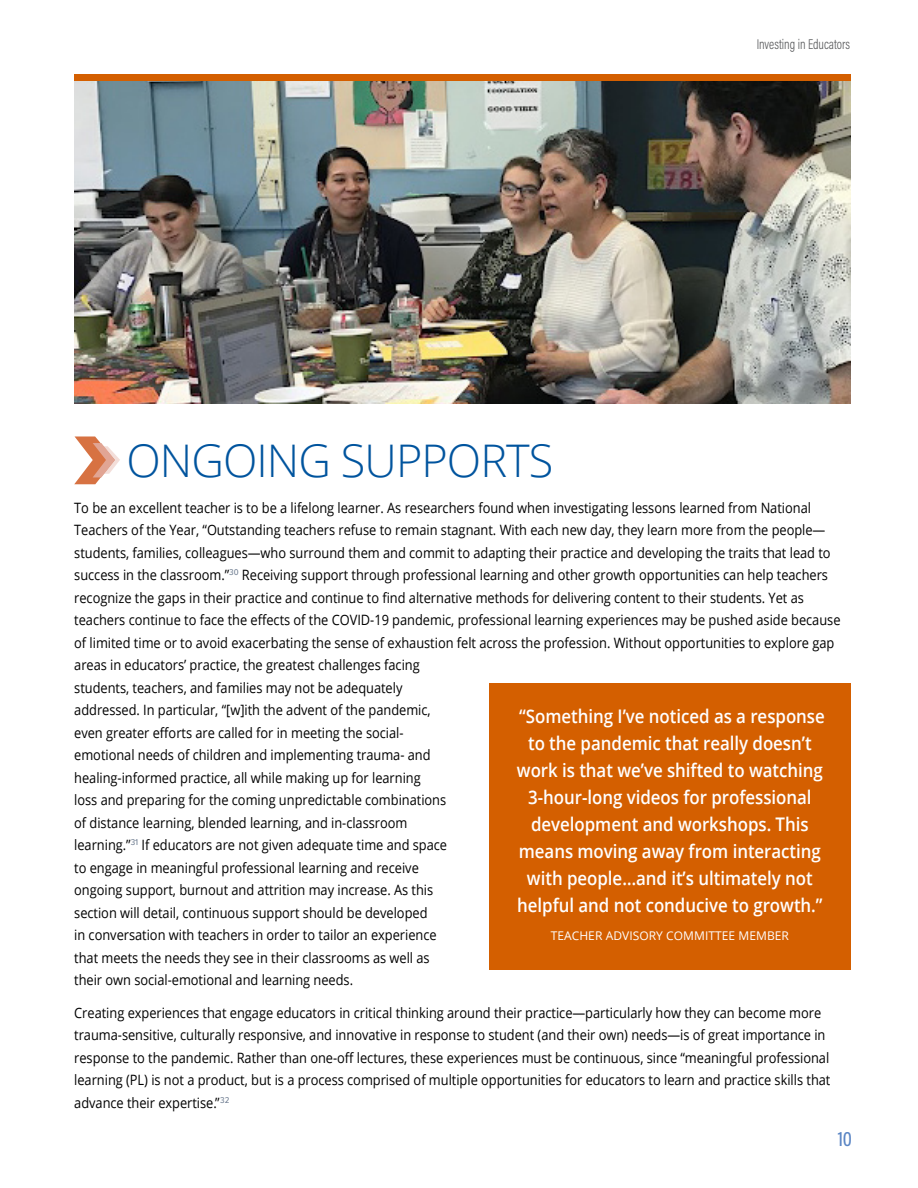
<style>
.page{position:relative;width:918px;height:1188px;background:#fff}
.page>*{position:absolute;margin:0;border:0;box-sizing:border-box;transform-origin:0 0}
.t1{font:300 45px "Open Sans";letter-spacing:-.02em;color:#00549e}
.t2{font:500 21px "Acumin Pro Cond";color:#5a85c4}
.t3{font:600 18.75px/27px "Open Sans";color:#fff;text-align:center;scale:.9 1}
.t4{font:14.25px/22.5px "Open Sans";color:#000;scale:.9 1}
.t5{font:300 14.25px "Acumin Pro Cond";color:#58595b;scale:.9 1}
.t6{font:12px "Open Sans";letter-spacing:.005em;color:#fff}
</style>
<div class="page">
<svg style="left:74px;top:436px;width:46px;height:48px"></svg>
<div style="left:489px;top:683px;width:361px;height:287px;background:#d45f00"></div>
<img style="left:74px;top:80px;width:776px;height:324px">
<div style="left:74px;top:74px;width:776px;height:6px;background:#d45f00"></div>
<p class="t5" style="left:757px;top:35px;width:105px">Investing in Educators</p>
<h1 class="t1" style="left:126px;top:430px;width:428px">ONGOING SUPPORTS</h1>
<p class="t4" style="left:74px;top:496px;width:853px">To be an excellent teacher is to be a lifelong learner. As researchers found when investigating lessons learned from National Teachers of the Year, “Outstanding teachers refuse to remain stagnant. With each new day, they learn more from the people— students, families, colleagues—who surround them and commit to adapting their practice and developing the traits that lead to success in the classroom.”<sup>30</sup> Receiving support through professional learning and other growth opportunities can help teachers recognize the gaps in their practice and continue to find alternative methods for delivering content to their students. Yet as teachers continue to face the effects of the COVID-19 pandemic, professional learning experiences may be pushed aside because of limited time or to avoid exacerbating the sense of exhaustion felt across the profession. Without opportunities to explore gap areas in educators’ practice, the greatest challenges facing<br>students, teachers, and families may not be adequately<br>addressed. In particular, “[w]ith the advent of the pandemic,<br>even greater efforts are called for in meeting the social-<br>emotional needs of children and implementing trauma- and<br>healing-informed practice, all while making up for learning<br>loss and preparing for the coming unpredictable combinations<br>of distance learning, blended learning, and in-classroom<br>learning.”<sup>31</sup> If educators are not given adequate time and space<br>to engage in meaningful professional learning and receive<br>ongoing support, burnout and attrition may increase. As this<br>section will detail, continuous support should be developed<br>in conversation with teachers in order to tailor an experience<br>that meets the needs they see in their classrooms as well as<br>their own social-emotional and learning needs.</p>
<p class="t4" style="left:74px;top:1001px;width:842px">Creating experiences that engage educators in critical thinking around their practice—particularly how they can become more trauma-sensitive, culturally responsive, and innovative in response to student (and their own) needs—is of great importance in response to the pandemic. Rather than one-off lectures, these experiences must be continuous, since “meaningful professional learning (PL) is not a product, but is a process comprised of multiple opportunities for educators to learn and practice skills that advance their expertise.”<sup>32</sup></p>
<p class="t3" style="left:517px;top:702px;width:344px">“Something I’ve noticed as a response to the pandemic that really doesn’t work is that we’ve shifted to watching 3-hour-long videos for professional development and workshops. This means moving away from interacting with people…and it’s ultimately not helpful and not conducive to growth.”</p>
<p class="t6" style="left:551px;top:928px;width:240px">TEACHER ADVISORY COMMITTEE MEMBER</p>
<h2 class="t2" style="left:838px;top:1126px;width:16px">10</h2>
</div>
